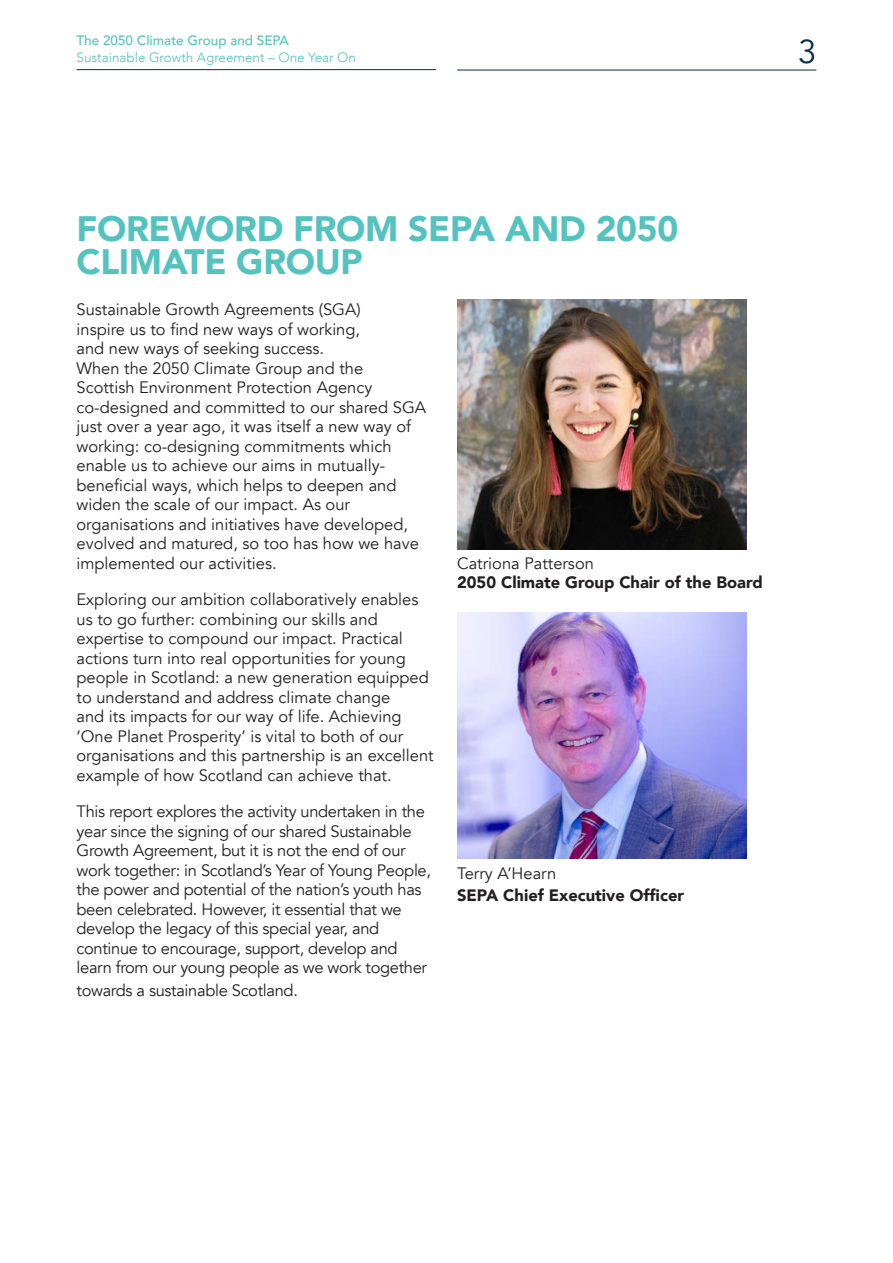
<style>
.page{position:relative;width:893px;height:1263px;background:#fff}
.page>*{position:absolute;margin:0;border:0;box-sizing:border-box;transform-origin:0 0}
.Heading_1{font:900 35.25px/33.8px "Avenir";letter-spacing:-.01em;color:#54c2be}
.t1{font:33px "Avenir";color:#002d50}
.Body_txt{font:16.5px/19.5px "Avenir";color:#231f20}
.Body_txt-2{font:16.5px/19.5px "Avenir";letter-spacing:-.02em;color:#231f20}
.Body_txt-3{font:900 16.5px/19.5px "Avenir";color:#231f20}
.t2{font:300 13.5px "Avenir";color:#54c2be}
.t3{font:500 13.5px "Avenir";color:#54c2be}
.s1{font-weight:400}
</style>
<div class="page">
<hr style="left:77px;top:69px;width:359px;height:1px;background:#002d50">
<hr style="left:457px;top:70px;width:359px;height:1px;background:#002d50">
<img style="left:457px;top:299px;width:289px;height:251px">
<img style="left:457px;top:612px;width:289px;height:247px">
<p class="t3" style="left:77px;top:29px;width:214px">The 2050 Climate Group and SEPA</p>
<p class="t2" style="left:77px;top:49px;width:281px">Sustainable Growth Agreement – One Year On</p>
<h2 class="t1" style="left:798px;top:32px;width:20px">3</h2>
<p class="Heading_1" style="left:77px;top:211px;width:603px">FOREWORD FROM SEPA AND 2050<br>CLIMATE GROUP</p>
<p class="Body_txt" style="left:77px;top:300px;width:351px">Sustainable Growth Agreements (SGA)<br>inspire us to find new ways of working,<br>and new ways of seeking success.<br>When the 2050 Climate Group and the<br>Scottish Environment Protection Agency co-designed and committed to our shared SGA just over a year ago, it was itself a new way of working: co-designing commitments which enable us to achieve our aims in mutually&shy;beneficial ways, which helps to deepen and widen the scale of our impact. As our organisations and initiatives have developed, evolved and matured, so too has how we have implemented our activities.</p>
<p class="Body_txt" style="left:77px;top:590px;width:359px">Exploring our ambition collaboratively enables us to go further: combining our skills and expertise to compound our impact. Practical actions turn into real opportunities for young people in Scotland: a new generation equipped to understand and address climate change<br>and its impacts for our way of life. Achieving ‘One Planet Prosperity’ is vital to both of our organisations and this partnership is an excellent example of how Scotland can achieve that.</p>
<p class="Body_txt-2" style="left:77px;top:802px;width:356px">This report explores the activity undertaken in the year since the signing of our shared Sustainable Growth Agreement, but it is not the end of our work together: in Scotland’s Year of Young People, the power and potential of the nation’s youth has been celebrated. However, it essential that we develop the legacy of this special year, and continue to encourage, support, develop and learn from our young people as we work together</p>
<p class="Body_txt-2" style="left:77px;top:981px;width:223px">towards a sustainable Scotland.</p>
<p class="Body_txt-3" style="left:457px;top:553px;width:307px"><span class="s1">Catriona Patterson<br></span>2050 Climate Group Chair of the Board</p>
<p class="Body_txt-3" style="left:457px;top:861px;width:229px;line-height:22.5px"><span class="s1">Terry A’Hearn<br></span>SEPA Chief Executive Officer</p>
</div>
